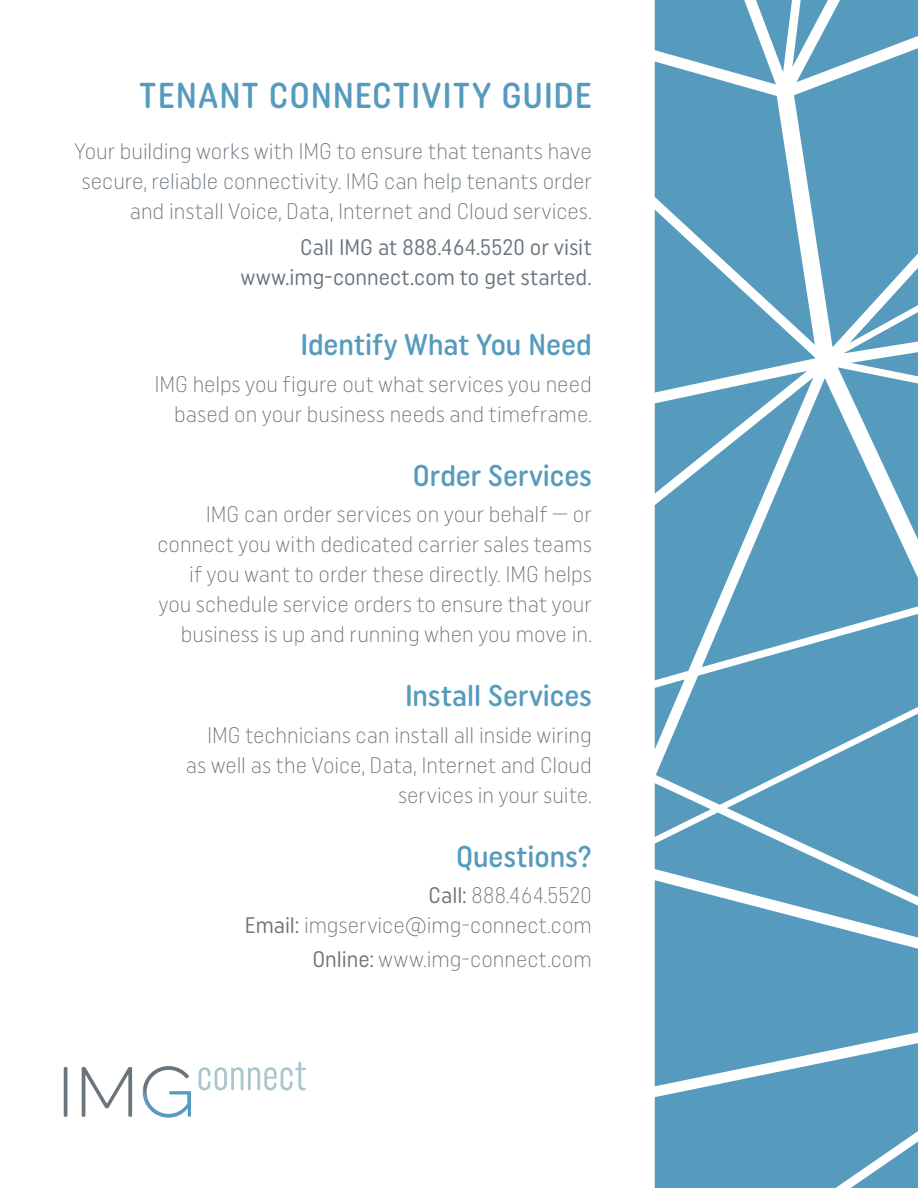
<style>
.page{position:relative;width:918px;height:1188px;background:#fff}
.page>*{position:absolute;margin:0;border:0;box-sizing:border-box;transform-origin:0 0}
.t1{font:500 36px "Uniform Rnd Cond";letter-spacing:.03em;color:#569bbe}
.t2{font:500 30px "Uniform Rnd Cond";color:#569bbe}
.t3{font:300 22.5px/30px "Uniform Rnd Cond";color:#6a747b;text-align:right}
.t4{font:22.5px/30px "Uniform Rnd Cond";color:#6a747b;text-align:right}
.s1{font-weight:400}
</style>
<div class="page">
<svg style="left:655px;top:0;width:263px;height:1188px;background:#6ba7c6"></svg>
<hr style="left:64px;top:1067px;width:3px;height:50px;background:#6a747b">
<svg style="left:82px;top:1067px;width:50px;height:50px"></svg>
<svg style="left:143px;top:1066px;width:48px;height:52px"></svg>
<svg style="left:199px;top:1062px;width:107px;height:28px"></svg>
<h1 class="t1" style="left:140px;top:74px;width:454px">TENANT CONNECTIVITY GUIDE</h1>
<p class="t3" style="left:74px;top:135px;width:519px">Your building works with IMG to ensure that tenants have secure, reliable connectivity. IMG can help tenants order and install Voice, Data, Internet and Cloud services.</p>
<p class="t4" style="left:241px;top:232px;width:352px">Call IMG at 888.464.5520 or visit www.img-connect.com to get started.</p>
<h2 class="t2" style="left:300px;top:327px;width:293px">Identify What You Need</h2>
<p class="t3" style="left:154px;top:369px;width:439px">IMG helps you figure out what services you need based on your business needs and timeframe.</p>
<h2 class="t2" style="left:413px;top:457px;width:180px">Order Services</h2>
<p class="t3" style="left:157px;top:499px;width:436px">IMG can order services on your behalf — or connect you with dedicated carrier sales teams if you want to order these directly. IMG helps you schedule service orders to ensure that your business is up and running when you move in.</p>
<h2 class="t2" style="left:405px;top:678px;width:188px">Install Services</h2>
<p class="t3" style="left:186px;top:720px;width:407px">IMG technicians can install all inside wiring as well as the Voice, Data, Internet and Cloud services in your suite.</p>
<h2 class="t2" style="left:456px;top:838px;width:137px">Questions?</h2>
<p class="t3" style="left:245px;top:880px;width:348px"><span class="s1">Call:</span> 888.464.5520<br><span class="s1">Email:</span> imgservice@img-connect.com</p>
<p class="t3" style="left:312px;top:943px;width:281px"><span class="s1">Online:</span> www.img-connect.com</p>
</div>
